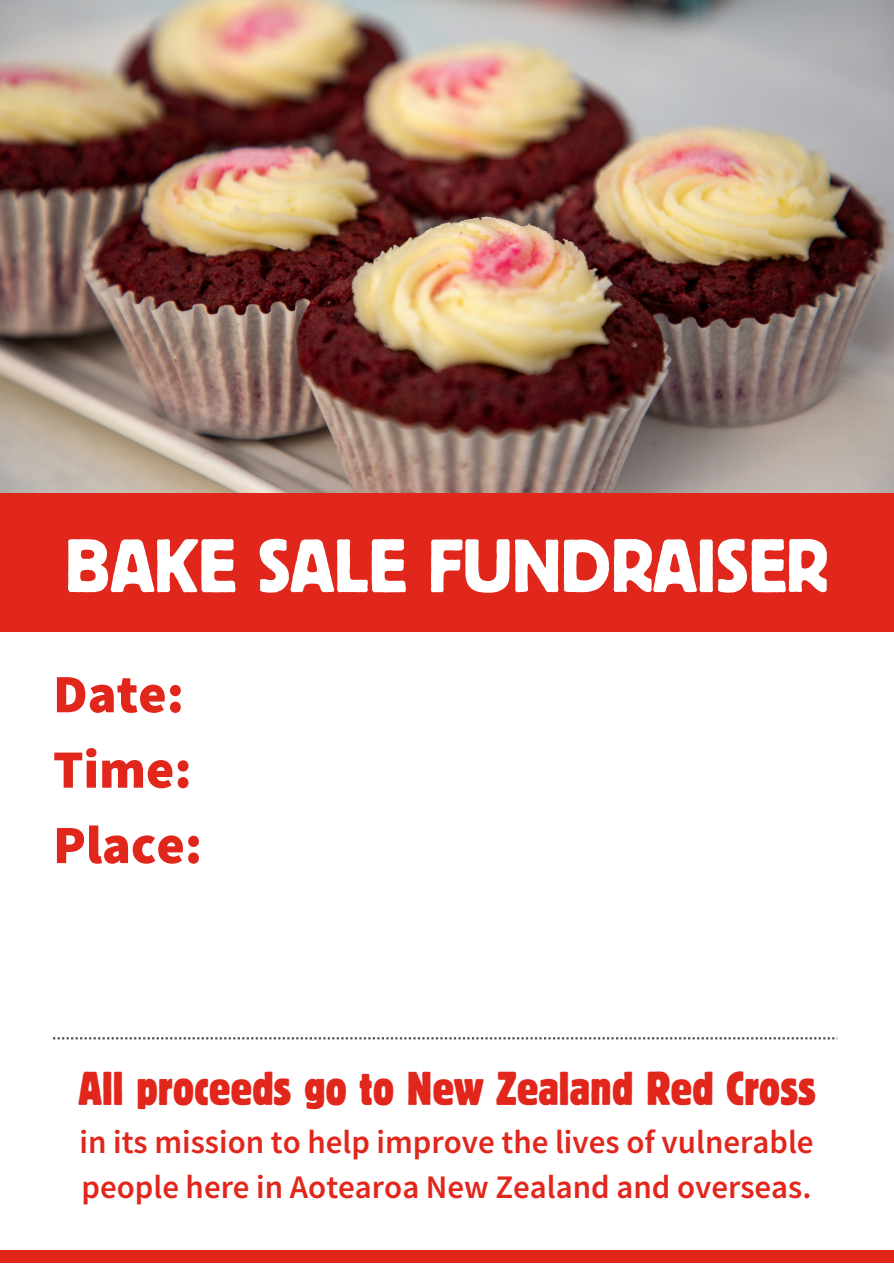
<style>
.page{position:relative;width:894px;height:1264px;background:#fff}
.page>*{position:absolute;margin:0;border:0;box-sizing:border-box;transform-origin:0 0}
.t1{font:75px "Block BE";color:#fff}
.t2{font:900 54px/75.3px "Source Sans Pro";color:#e1261c}
.t3{font:condensed 47.1px "Block BE";color:#e1261c}
.t4{font:600 32.85px/45px "Source Sans Pro";color:#e1261c}
</style>
<div class="page">
<div style="left:0;top:1250px;width:893px;height:13px;background:#e1261c"></div>
<img style="left:0;top:0;width:893px;height:493px">
<div style="left:0;top:493px;width:893px;height:138px;background:#e1261c"></div>
<svg style="left:53px;top:1037px;width:784px;height:2px"></svg>
<h1 class="t1" style="left:65px;top:524px;width:764px">BAKE SALE FUNDRAISER</h1>
<h2 class="t2" style="left:53px;top:655px;width:151px">Date:<br>Time:<br>Place:</h2>
<h3 class="t3" style="left:79px;top:1061px;width:738px">All proceeds go to New Zealand Red Cross</h3>
<p class="t4" style="left:79px;top:1118px;width:735px">in its mission to help improve the lives of vulnerable people here in Aotearoa New Zealand and overseas.</p>
</div>
